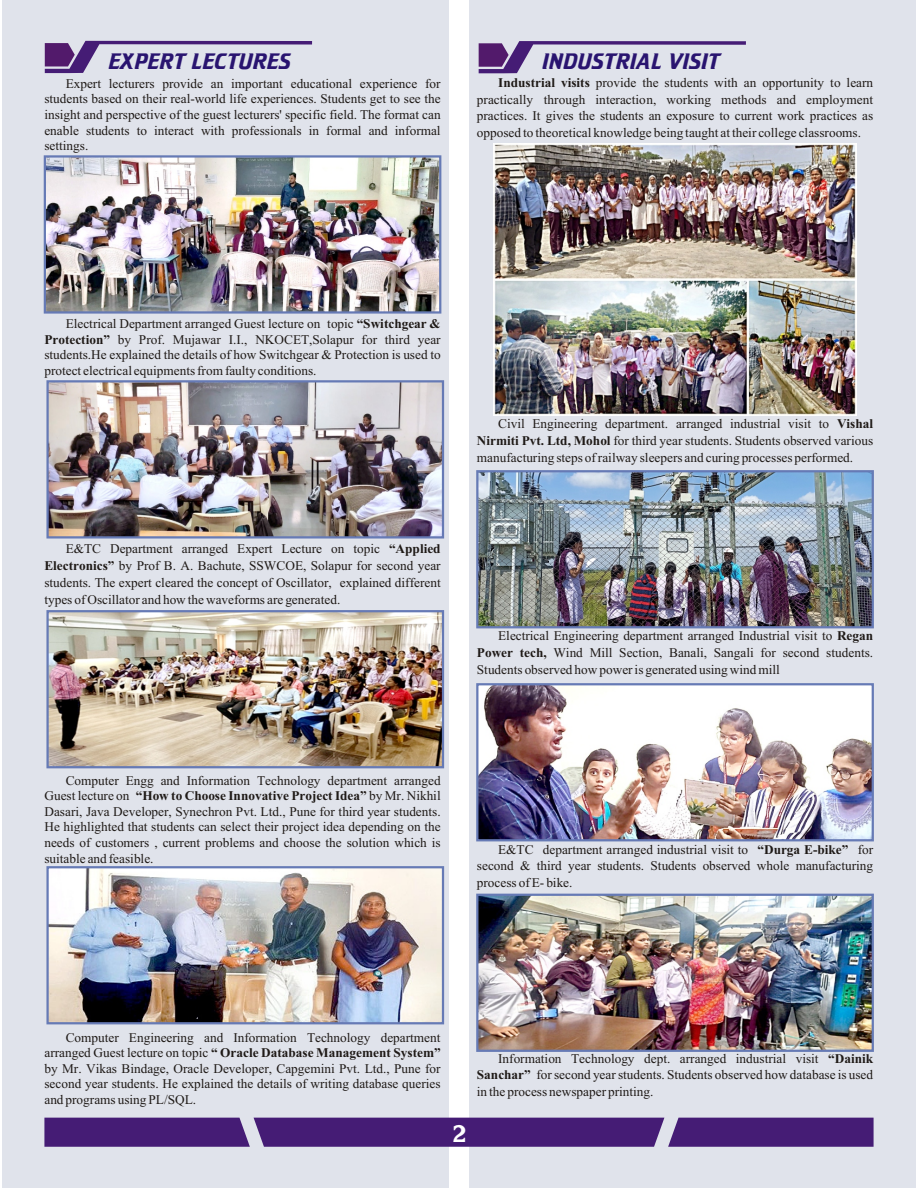
<style>
.page{position:relative;width:918px;height:1188px;background:#fff}
.page>*{position:absolute;margin:0;border:0;box-sizing:border-box;transform-origin:0 0}
.t1{font:22.5px "SHREE ENG7";color:#fff;scale:.95 1}
.t2{font:19.5px "SHREE ENG7";color:#291470}
.t3{font:16.5px/15.6px "Aparajita";color:#1f1a17;text-align:justify}
.s1{font-weight:700}
</style>
<div class="page">
<div style="left:2px;top:0;width:446px;height:1188px;background:#e0e3eb"></div>
<svg style="left:45px;top:41px;width:267px;height:32px"></svg>
<div style="left:470px;top:0;width:446px;height:1188px;background:#e0e3eb"></div>
<img style="left:47px;top:158px;width:391px;height:153px">
<div style="left:44px;top:155px;width:397px;height:159px;border:2px solid #667ab5"></div>
<img style="left:49px;top:383px;width:392px;height:153px">
<div style="left:46px;top:380px;width:398px;height:159px;border:2px solid #667ab5"></div>
<img style="left:49px;top:613px;width:392px;height:152px">
<div style="left:46px;top:610px;width:398px;height:158px;border:2px solid #667ab5"></div>
<img style="left:49px;top:869px;width:392px;height:152px">
<div style="left:46px;top:866px;width:398px;height:158px;border:2px solid #667ab5"></div>
<img style="left:479px;top:473px;width:392px;height:152px">
<div style="left:476px;top:470px;width:398px;height:158px;border:2px solid #667ab5"></div>
<img style="left:494px;top:144px;width:362px;height:272px">
<img style="left:479px;top:686px;width:392px;height:152px">
<div style="left:476px;top:683px;width:398px;height:158px;border:2px solid #667ab5"></div>
<img style="left:479px;top:897px;width:392px;height:152px">
<div style="left:476px;top:894px;width:398px;height:158px;border:2px solid #667ab5"></div>
<svg style="left:479px;top:41px;width:267px;height:32px"></svg>
<svg style="left:44px;top:1118px;width:830px;height:29px;background:#4b247a"></svg>
<p class="t2" style="left:107px;top:53px;width:184px">EXPERT LECTURES</p>
<p class="t3" style="left:44px;top:76px;width:398px;text-indent:21px">Expert lecturers provide an important educational experience for students based on their real-world life experiences. Students get to see the insight and perspective of the guest lecturers' specific field. The format can enable students to interact with professionals in formal and informal settings.</p>
<p class="t2" style="left:541px;top:54px;width:179px">INDUSTRIAL VISIT</p>
<p class="t3" style="left:477px;top:74px;width:398px;line-height:16.8px;text-indent:21px"><span class="s1">Industrial visits</span> provide the students with an opportunity to learn practically through interaction, working methods and employment practices. It gives the students an exposure to current work practices as opposed to theoretical knowledge being taught at their college classrooms.</p>
<p class="t3" style="left:44px;top:316px;width:398px;text-indent:21px">Electrical Department arranged Guest lecture on topic <span class="s1">“Switchgear &amp; Protection”</span> by Prof. Mujawar I.I., NKOCET,Solapur for third year students.He explained the details of how Switchgear &amp; Protection is used to protect electrical equipments from faulty conditions.</p>
<p class="t3" style="left:44px;top:541px;width:398px;line-height:16.8px;text-indent:21px">E&amp;TC Department arranged Expert Lecture on topic <span class="s1">“Applied Electronics”</span> by Prof B. A. Bachute, SSWCOE, Solapur for second year students. The expert cleared the concept of Oscillator, explained different types of Oscillator and how the waveforms are generated.</p>
<p class="t3" style="left:477px;top:416px;width:398px;line-height:16.8px;text-indent:21px">Civil Engineering department. arranged industrial visit to <span class="s1">Vishal Nirmiti Pvt. Ltd, Mohol</span> for third year students. Students observed various manufacturing steps of railway sleepers and curing processes performed.</p>
<p class="t3" style="left:477px;top:628px;width:398px;line-height:16.8px;text-indent:21px">Electrical Engineering department arranged Industrial visit to <span class="s1">Regan Power tech,</span> Wind Mill Section, Banali, Sangali for second students.<br>Students observed how power is generated using wind mill</p>
<p class="t3" style="left:44px;top:773px;width:398px;text-indent:21px">Computer Engg and Information Technology department arranged Guest lecture on <span class="s1">“How to Choose Innovative Project Idea”</span> by Mr. Nikhil Dasari, Java Developer, Synechron Pvt. Ltd., Pune for third year students.<br>He highlighted that students can select their project idea depending on the needs of customers , current problems and choose the solution which is suitable and feasible.</p>
<p class="t3" style="left:477px;top:841px;width:398px;line-height:16.8px;text-indent:21px">E&amp;TC department arranged industrial visit to <span class="s1">“Durga E-bike”</span> for second &amp; third year students. Students observed whole manufacturing process of E- bike.</p>
<p class="t3" style="left:44px;top:1030px;width:398px;text-indent:21px">Computer Engineering and Information Technology department arranged Guest lecture on topic <span class="s1">“ Oracle Database Management System” </span>by Mr. Vikas Bindage, Oracle Developer, Capgemini Pvt. Ltd., Pune for second year students. He explained the details of writing database queries and programs using PL/SQL.</p>
<h1 class="t1" style="left:453px;top:1124px;width:16px">2</h1>
<p class="t3" style="left:477px;top:1050px;width:398px;line-height:16.8px;text-indent:21px">Information Technology dept. arranged industrial visit <span class="s1">“Dainik Sanchar”</span> for second year students. Students observed how database is used in the process newspaper printing.</p>
</div>
